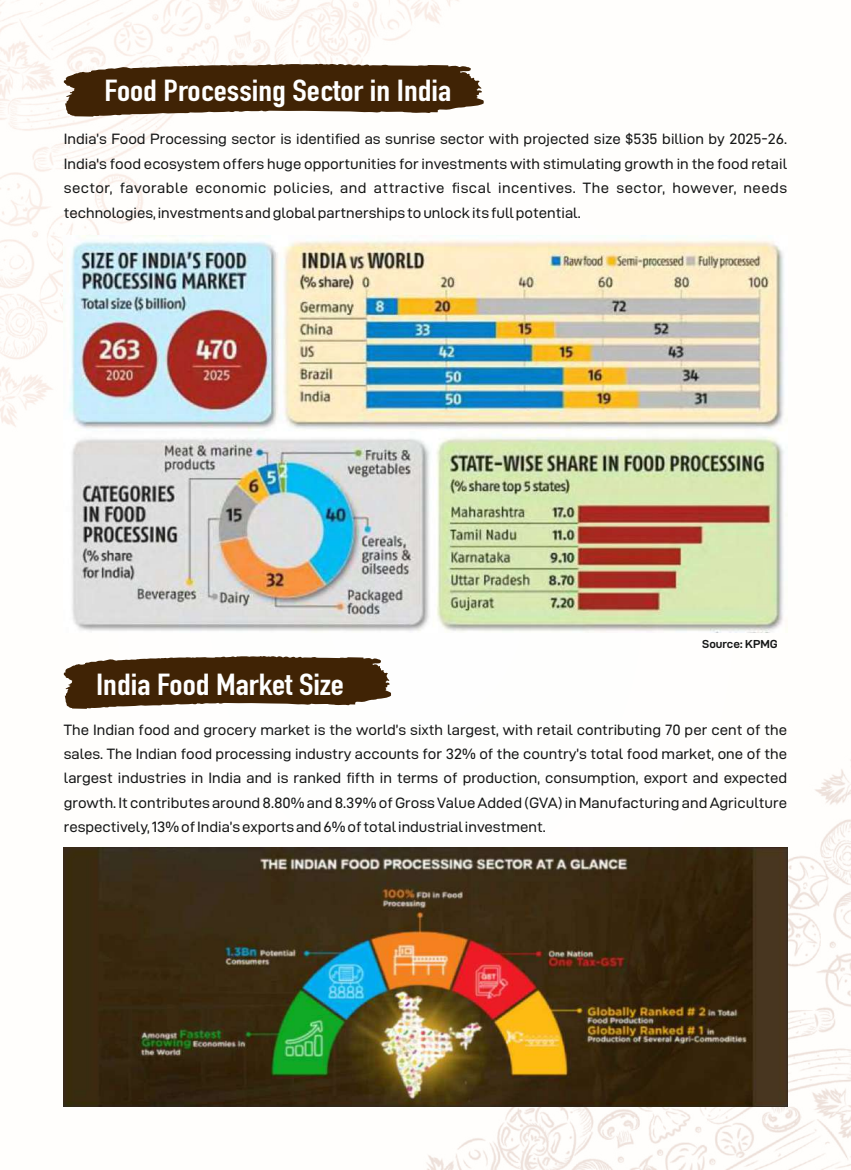
<style>
.page{position:relative;width:851px;height:1170px;background:#fff}
.page>*{position:absolute;margin:0;border:0;box-sizing:border-box;transform-origin:0 0}
.t1{font:700 30px "DIN Condensed";color:#fff;scale:1.18 1}
.t2{font:15px/24.5px "D DIN Exp";color:#151616;text-align:justify}
.t3{font:11.7px "D DIN Exp Bold";color:#151616}
</style>
<div class="page">
<img style="left:123px;top:627px;width:727px;height:542px">
<img style="left:0;top:0;width:744px;height:744px">
<img style="left:64px;top:847px;width:723px;height:259px">
<svg style="left:64px;top:63px;width:419px;height:54px;background:#60482e"></svg>
<svg style="left:64px;top:655px;width:327px;height:53px;background:#5e452c"></svg>
<img style="left:64px;top:235px;width:723px;height:397px">
<h1 class="t1" style="left:105px;top:79px;width:295px">Food Processing Sector in India</h1>
<p class="t2" style="left:64px;top:127px;width:724px">India’s Food Processing sector is identified as sunrise sector with projected size $535 billion by 2025-26.<br>India's food ecosystem offers huge opportunities for investments with stimulating growth in the food retail sector, favorable economic policies, and attractive fiscal incentives. The sector, however, needs technologies, investments and global partnerships to unlock its full potential.</p>
<p class="t3" style="left:702px;top:637px;width:77px">Source: KPMG</p>
<h1 class="t1" style="left:96px;top:673px;width:211px">India Food Market Size</h1>
<p class="t2" style="left:64px;top:717px;width:724px">The Indian food and grocery market is the world’s sixth largest, with retail contributing 70 per cent of the sales. The Indian food processing industry accounts for 32% of the country’s total food market, one of the largest industries in India and is ranked fifth in terms of production, consumption, export and expected growth. It contributes around 8.80% and 8.39% of Gross Value Added (GVA) in Manufacturing and Agriculture respectively, 13% of India’s exports and 6% of total industrial investment.</p>
</div>
